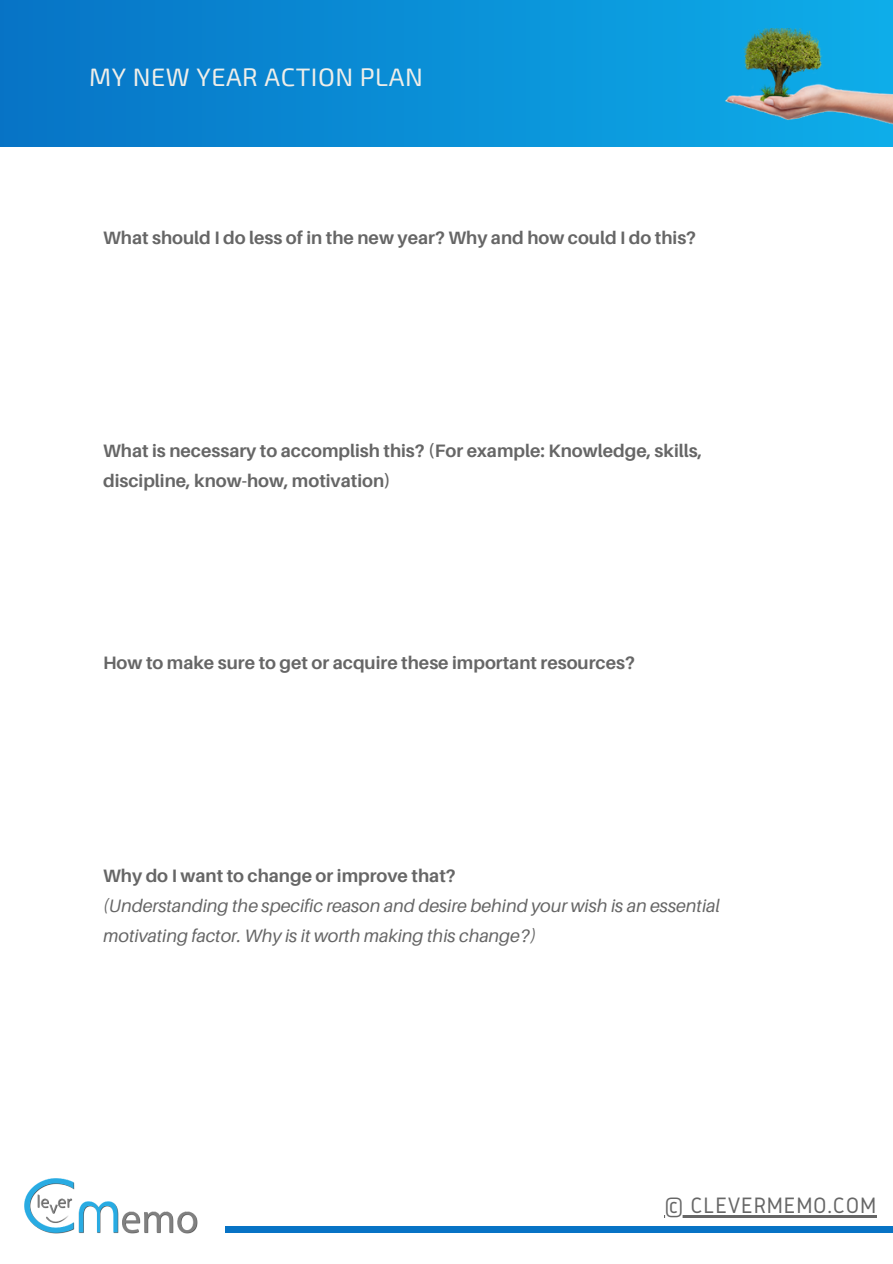
<style>
.page{position:relative;width:893px;height:1264px;background:#fff}
.page>*{position:absolute;margin:0;border:0;box-sizing:border-box;transform-origin:0 0}
.t1{font:25.2px "Exo 2";letter-spacing:.02em;color:#efeee9}
.t2{font:23.1px "Gidole";letter-spacing:.03em;color:#666}
.t3{font:700 18px/30.3px "Aileron";color:#666}
.t4{font:italic 18px/30.3px "Aileron";color:#666}
</style>
<div class="page">
<div style="left:225px;top:1226px;width:667px;height:7px;background:#0773c5"></div>
<img style="left:24px;top:1178px;width:174px;height:55px">
<hr style="left:664px;top:1215px;width:212px;height:2px;background:#666">
<div style="left:0;top:0;width:892px;height:146px;background:linear-gradient(to right,#0773c5,#0eade9)"></div>
<img style="left:725px;top:28px;width:167px;height:97px">
<h1 class="t1" style="left:89px;top:61px;width:335px">MY NEW YEAR ACTION PLAN</h1>
<p class="t3" style="left:103px;top:222px;width:594px">What should I do less of in the new year? Why and how could I do this?</p>
<p class="t3" style="left:103px;top:435px;width:600px">What is necessary to accomplish this? (For example: Knowledge, skills, discipline, know-how, motivation)</p>
<p class="t3" style="left:103px;top:647px;width:533px">How to make sure to get or acquire these important resources?</p>
<p class="t3" style="left:103px;top:860px;width:354px">Why do I want to change or improve that?</p>
<p class="t4" style="left:103px;top:890px;width:618px">(Understanding the specific reason and desire behind your wish is an essential motivating factor. Why is it worth making this change?)</p>
<p class="t2" style="left:664px;top:1192px;width:213px">© CLEVERMEMO.COM</p>
</div>
